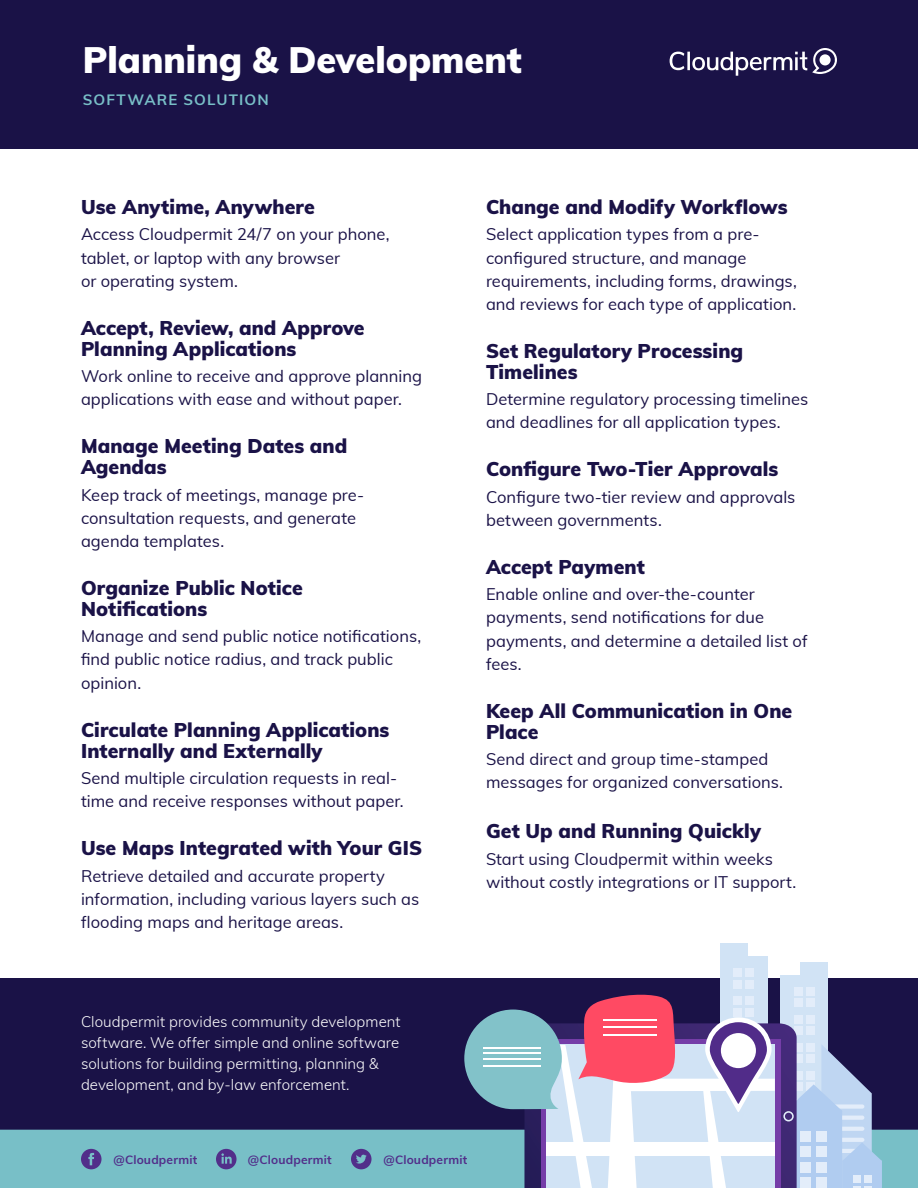
<style>
.page{position:relative;width:918px;height:1188px;background:#fff}
.page>*{position:absolute;margin:0;border:0;box-sizing:border-box;transform-origin:0 0}
.t1{font:900 36px "Muli";color:#fff}
.Brochure_hed{font:900 19.5px/21px "Muli";letter-spacing:.005em;color:#1a1247}
.t2{font:16.5px/23.1px "Muli";color:#1a1247}
.Footer_Text{font:300 15px/21px "Muli";letter-spacing:.005em;color:#fff}
.Subtitle{font:700 15px "Muli";letter-spacing:.075em;color:#78bfc7}
.t3{font:700 12px "Muli";letter-spacing:.015em;color:#522e8a}
</style>
<div class="page">
<div style="left:0;top:978px;width:918px;height:152px;background:#1a1247"></div>
<div style="left:0;top:1130px;width:918px;height:58px;background:#78bfc7"></div>
<svg style="left:81px;top:1149px;width:21px;height:20px"></svg>
<svg style="left:216px;top:1149px;width:21px;height:20px"></svg>
<svg style="left:351px;top:1149px;width:21px;height:20px"></svg>
<div style="left:0;top:0;width:918px;height:148px;background:#1a1247"></div>
<svg style="left:670px;top:52px;width:14px;height:18px"></svg>
<hr style="left:687px;top:52px;width:3px;height:18px;background:#fff">
<svg style="left:692px;top:48px;width:145px;height:28px"></svg>
<div style="left:800px;top:962px;width:28px;height:26px;background:#d1e3f5"></div>
<div style="left:781px;top:976px;width:47px;height:212px;background:#d1e3f5"></div>
<div style="left:806px;top:987px;width:8px;height:9px;background:#e3edfa"></div>
<div style="left:794px;top:987px;width:9px;height:9px;background:#e3edfa"></div>
<div style="left:806px;top:999px;width:8px;height:8px;background:#e3edfa"></div>
<div style="left:794px;top:999px;width:9px;height:8px;background:#e3edfa"></div>
<div style="left:806px;top:1015px;width:8px;height:9px;background:#e3edfa"></div>
<div style="left:794px;top:1015px;width:9px;height:9px;background:#e3edfa"></div>
<div style="left:806px;top:1027px;width:8px;height:8px;background:#e3edfa"></div>
<div style="left:794px;top:1027px;width:9px;height:8px;background:#e3edfa"></div>
<div style="left:806px;top:1043px;width:8px;height:9px;background:#e3edfa"></div>
<div style="left:794px;top:1043px;width:9px;height:9px;background:#e3edfa"></div>
<div style="left:720px;top:944px;width:28px;height:25px;background:#d1e3f5"></div>
<div style="left:720px;top:957px;width:48px;height:231px;background:#d1e3f5"></div>
<div style="left:734px;top:968px;width:8px;height:9px;background:#e3edfa"></div>
<div style="left:746px;top:968px;width:8px;height:9px;background:#e3edfa"></div>
<div style="left:734px;top:980px;width:8px;height:8px;background:#e3edfa"></div>
<div style="left:746px;top:980px;width:8px;height:8px;background:#e3edfa"></div>
<div style="left:734px;top:996px;width:8px;height:9px;background:#e3edfa"></div>
<div style="left:746px;top:996px;width:8px;height:9px;background:#e3edfa"></div>
<div style="left:734px;top:1008px;width:8px;height:8px;background:#e3edfa"></div>
<div style="left:746px;top:1008px;width:8px;height:8px;background:#e3edfa"></div>
<svg style="left:797px;top:1044px;width:85px;height:144px"></svg>
<div style="left:816px;top:1131px;width:11px;height:11px;background:#e3edfa"></div>
<div style="left:800px;top:1131px;width:11px;height:11px;background:#e3edfa"></div>
<div style="left:816px;top:1146px;width:11px;height:11px;background:#e3edfa"></div>
<div style="left:800px;top:1146px;width:11px;height:11px;background:#e3edfa"></div>
<div style="left:816px;top:1162px;width:11px;height:11px;background:#e3edfa"></div>
<div style="left:800px;top:1162px;width:11px;height:11px;background:#e3edfa"></div>
<div style="left:816px;top:1178px;width:11px;height:10px;background:#e3edfa"></div>
<div style="left:800px;top:1178px;width:11px;height:10px;background:#e3edfa"></div>
<svg style="left:686px;top:1023px;width:111px;height:165px;background:#49317d"></svg>
<div style="left:541px;top:1039px;width:239px;height:149px;background:#753da8"></div>
<div style="left:783px;top:1111px;width:11px;height:10px;border:2px solid #e3edfa;border-radius:4px"></div>
<div style="left:546px;top:1045px;width:229px;height:143px;background:#d1e3f5"></div>
<div style="left:546px;top:1142px;width:229px;height:14px;background:#fff"></div>
<div style="left:622px;top:1079px;width:153px;height:12px;background:#fff"></div>
<svg style="left:703px;top:1017px;width:69px;height:171px"></svg>
<svg style="left:717px;top:1029px;width:43px;height:43px"></svg>
<div style="left:721px;top:1033px;width:35px;height:35px;background:#fff;border-radius:18px"></div>
<svg style="left:464px;top:994px;width:222px;height:194px"></svg>
<hr style="left:603px;top:1019px;width:54px;height:2px;background:#fff">
<hr style="left:603px;top:1034px;width:54px;height:2px;background:#fff">
<hr style="left:603px;top:1026px;width:54px;height:2px;background:#fff">
<p class="t1" style="left:83px;top:34px;width:440px">Planning &amp; Development</p>
<p class="Subtitle" style="left:83px;top:89px;width:187px">SOFTWARE SOLUTION</p>
<p class="Brochure_hed" style="left:81px;top:196px;width:235px">Use Anytime, Anywhere</p>
<p class="t2" style="left:81px;top:222px;width:310px">Access Cloudpermit 24/7 on your phone, tablet, or laptop with any browser</p>
<p class="t2" style="left:81px;top:268px;width:158px">or operating system.</p>
<p class="Brochure_hed" style="left:81px;top:316px;width:285px">Accept, Review, and Approve<br>Planning Applications</p>
<p class="t2" style="left:81px;top:364px;width:343px">Work online to receive and approve planning applications with ease and without paper.</p>
<p class="Brochure_hed" style="left:81px;top:435px;width:268px">Manage Meeting Dates and<br>Agendas</p>
<p class="t2" style="left:81px;top:482px;width:285px">Keep track of meetings, manage pre&shy;consultation requests, and generate</p>
<p class="t2" style="left:81px;top:529px;width:145px">agenda templates.</p>
<p class="Brochure_hed" style="left:81px;top:577px;width:223px">Organize Public Notice<br>Notifications</p>
<p class="t2" style="left:81px;top:624px;width:342px">Manage and send public notice notifications, find public notice radius, and track public opinion.</p>
<p class="Brochure_hed" style="left:81px;top:718px;width:310px">Circulate Planning Applications<br>Internally and Externally</p>
<p class="t2" style="left:81px;top:766px;width:324px">Send multiple circulation requests in real&shy;time and receive responses without paper.</p>
<p class="Brochure_hed" style="left:81px;top:837px;width:343px">Use Maps Integrated with Your GIS</p>
<p class="t2" style="left:81px;top:863px;width:340px">Retrieve detailed and accurate property information, including various layers such as flooding maps and heritage areas.</p>
<p class="Brochure_hed" style="left:486px;top:196px;width:303px">Change and Modify Workflows</p>
<p class="t2" style="left:486px;top:222px;width:312px">Select application types from a pre&shy;configured structure, and manage requirements, including forms, drawings, and reviews for each type of application.</p>
<p class="Brochure_hed" style="left:486px;top:339px;width:259px">Set Regulatory Processing<br>Timelines</p>
<p class="t2" style="left:486px;top:387px;width:324px">Determine regulatory processing timelines and deadlines for all application types.</p>
<p class="Brochure_hed" style="left:486px;top:458px;width:294px">Configure Two-Tier Approvals</p>
<p class="t2" style="left:486px;top:485px;width:311px">Configure two-tier review and approvals between governments.</p>
<p class="Brochure_hed" style="left:486px;top:556px;width:160px">Accept Payment</p>
<p class="t2" style="left:486px;top:582px;width:323px">Enable online and over-the-counter payments, send notifications for due payments, and determine a detailed list of fees.</p>
<p class="Brochure_hed" style="left:486px;top:699px;width:308px">Keep All Communication in One<br>Place</p>
<p class="t2" style="left:486px;top:747px;width:299px">Send direct and group time-stamped messages for organized conversations.</p>
<p class="Brochure_hed" style="left:486px;top:820px;width:276px">Get Up and Running Quickly</p>
<p class="t2" style="left:486px;top:847px;width:312px">Start using Cloudpermit within weeks without costly integrations or IT support.</p>
<p class="Footer_Text" style="left:81px;top:1011px;width:321px">Cloudpermit provides community development software. We offer simple and online software solutions for building permitting, planning &amp; development, and by-law enforcement.</p>
<p class="t3" style="left:113px;top:1151px;width:85px">@Cloudpermit</p>
<p class="t3" style="left:248px;top:1151px;width:85px">@Cloudpermit</p>
<p class="t3" style="left:383px;top:1151px;width:85px">@Cloudpermit</p>
</div>
